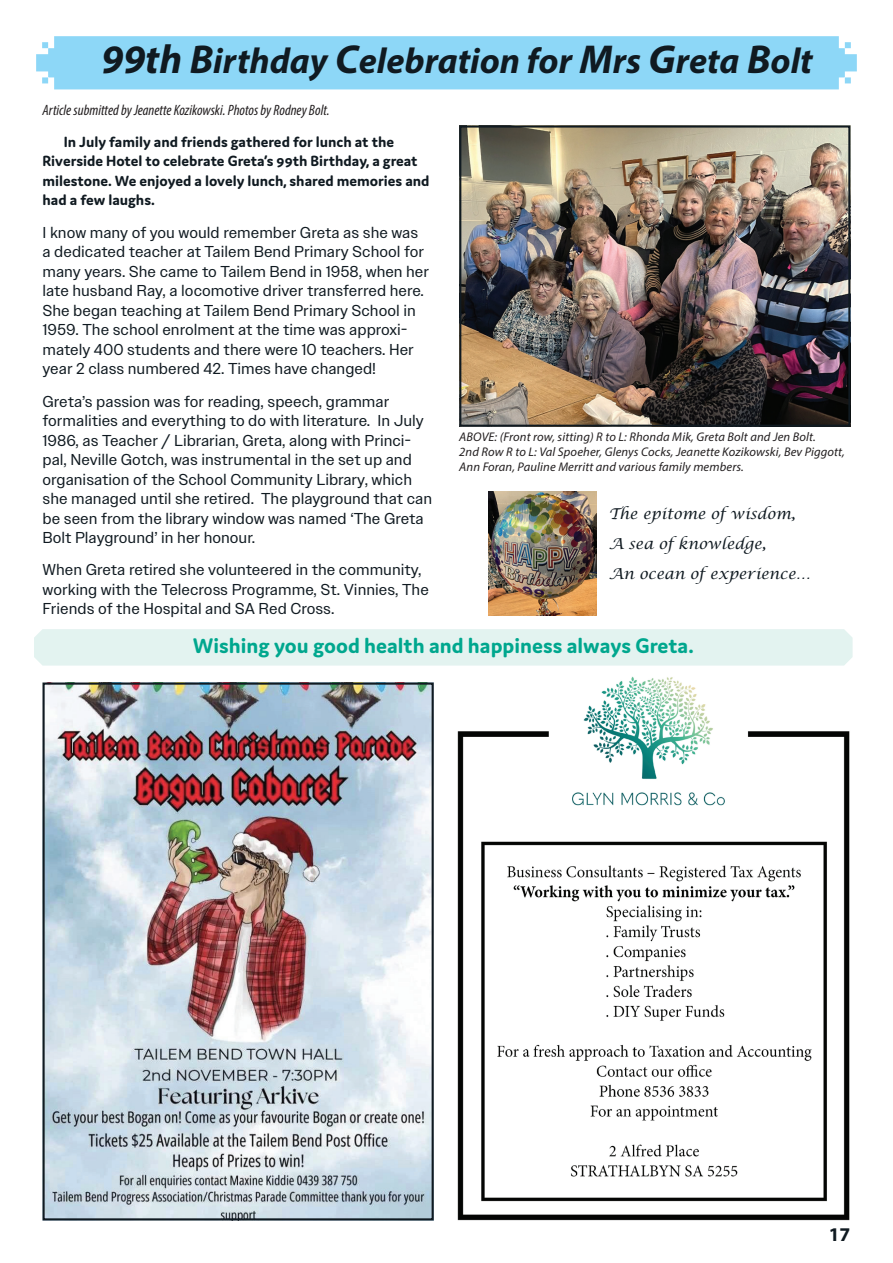
<style>
.page{position:relative;width:893px;height:1263px;background:#fff}
.page>*{position:absolute;margin:0;border:0;box-sizing:border-box;transform-origin:0 0}
.t1{font:italic 700 36px "Myriad Pro";color:#101a21}
.t2{font:700 22.5px "Domus";color:#00a78e}
.t3{font:700 19.5px "Myriad Pro";color:#101a21}
.t4{font:15.75px/19.5px "Owners Text";color:#101a21}
.t5{font:700 15.75px/19.5px "Domus";color:#101a21}
.t6{font:italic condensed 15px "Myriad Pro";color:#231f20}
.t7{font:italic 15px/30px "Lucida Calligraphy";color:#101a21}
.t8{font:italic 12.6px/15.1px "Myriad Pro";letter-spacing:.01em;color:#231f20}
.s1{font-size:40.5px}
</style>
<div class="page">
<img style="left:457px;top:676px;width:393px;height:545px">
<div style="left:36px;top:36px;width:821px;height:53px;background:#8dd7f7"></div>
<img style="left:46px;top:685px;width:385px;height:532px">
<div style="left:43px;top:682px;width:391px;height:538px;border:2px solid #101a21"></div>
<img style="left:462px;top:128px;width:385px;height:296px">
<div style="left:459px;top:125px;width:391px;height:302px;border:2px solid #101a21"></div>
<div style="left:34px;top:629px;width:819px;height:36px;background:#e3f3f0"></div>
<img style="left:488px;top:491px;width:109px;height:124px">
<h1 class="t1" style="left:101px;top:37px;width:713px"><span class="s1">99th B</span>irthday <span class="s1">C</span>elebration for <span class="s1">M</span>rs <span class="s1">G</span>reta <span class="s1">B</span>olt</h1>
<p class="t6" style="left:43px;top:101px;width:289px">Article submitted by Jeanette Kozikowski. Photos by Rodney Bolt.</p>
<p class="t5" style="left:43px;top:132px;width:389px;text-indent:21px">In July family and friends gathered for lunch at the Riverside Hotel to celebrate Greta’s 99th Birthday, a great milestone. We enjoyed a lovely lunch, shared memories and had a few laughs.</p>
<p class="t4" style="left:43px;top:222px;width:388px">I know many of you would remember Greta as she was a dedicated teacher at Tailem Bend Primary School for many years. She came to Tailem Bend in 1958, when her late husband Ray, a locomotive driver transferred here.<br>She began teaching at Tailem Bend Primary School in 1959. The school enrolment at the time was approxi&shy;mately 400 students and there were 10 teachers. Her year 2 class numbered 42. Times have changed!</p>
<p class="t4" style="left:43px;top:391px;width:391px">Greta’s passion was for reading, speech, grammar formalities and everything to do with literature. In July 1986, as Teacher / Librarian, Greta, along with Princi&shy;pal, Neville Gotch, was instrumental in the set up and organisation of the School Community Library, which she managed until she retired. The playground that can be seen from the library window was named ‘The Greta Bolt Playground’ in her honour.</p>
<p class="t4" style="left:43px;top:560px;width:388px">When Greta retired she volunteered in the community, working with the Telecross Programme, St. Vinnies, The<br>Friends of the Hospital and SA Red Cross.</p>
<h2 class="t2" style="left:193px;top:633px;width:502px">Wishing you good health and happiness always Greta.</h2>
<p class="t8" style="left:459px;top:429px;width:387px">ABOVE: (Front row, sitting) R to L: Rhonda Mik, Greta Bolt and Jen Bolt.<br>2nd Row R to L: Val Spoeher, Glenys Cocks, Jeanette Kozikowski, Bev Piggott,<br>Ann Foran, Pauline Merritt and various family members.</p>
<p class="t7" style="left:609px;top:499px;width:203px">The epitome of wisdom,<br>A sea of knowledge,<br>An ocean of experience…</p>
<p class="t3" style="left:829px;top:1221px;width:23px">17</p>
</div>
